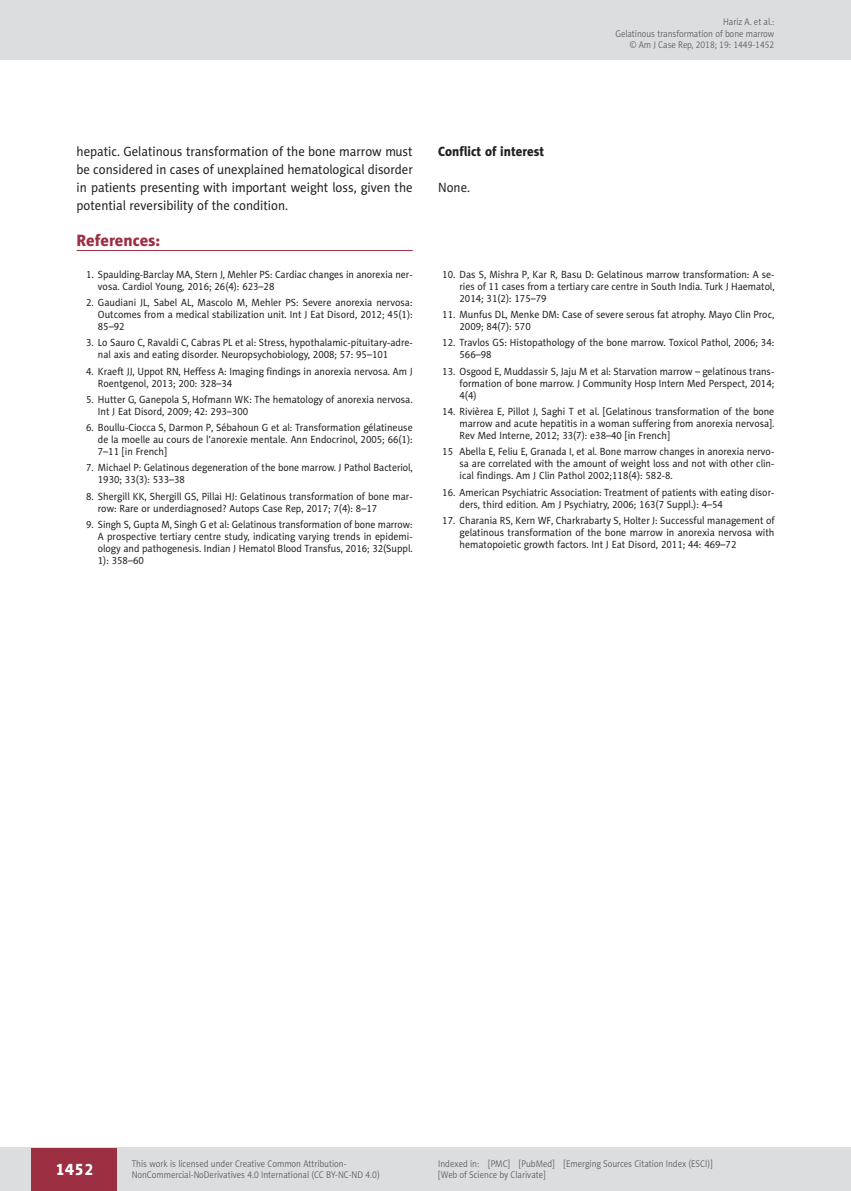
<style>
.page{position:relative;width:851px;height:1191px;background:#fff}
.page>*{position:absolute;margin:0;border:0;box-sizing:border-box;transform-origin:0 0}
.AJCR_Referencje_Tytu{font:16.5px "Naomi Sans EFN Heavy";color:#9d2f42}
.t1{font:16.5px "Naomi Sans EFN Heavy";color:#fff}
.AJCR_Body{font:13.5px/18px "Naomi Sans EFN";color:#231f20;text-align:justify;scale:.95 1}
.AJCR_Headline_2{font:13.5px "Naomi Sans EFN Heavy";color:#231f20;scale:.95 1}
.AJCR_Referencje_punk{font:10.5px/12px "Naomi Sans EFN";color:#231f20;text-align:justify;scale:.95 1}
.AJCR_Referencje_punk-2{font:10.5px/12px "Naomi Sans EFN";color:#231f20;scale:.94 1}
.t2{font:9.75px/11.2px "Naomi Sans EFN Light";color:#57585a;scale:.9 1}
</style>
<div class="page">
<hr style="left:77px;top:250px;width:335px;height:1px;background:#9d2f42">
<div style="left:0;top:1148px;width:850px;height:43px;background:#dcdddf"></div>
<div style="left:32px;top:1147px;width:85px;height:43px;background:#9d2f42"></div>
<div style="left:0;top:0;width:850px;height:60px;background:#dcdddf"></div>
<p class="t2" style="left:615px;top:16px;width:178px;text-align:right">Hariz A. et al.:<br>Gelatinous transformation of bone marrow © Am J Case Rep, 2018; 19: 1449-1452</p>
<p class="AJCR_Body" style="left:77px;top:142px;width:355px">hepatic. Gelatinous transformation of the bone marrow must be considered in cases of unexplained hematological disorder in patients presenting with important weight loss, given the potential reversibility of the condition.</p>
<p class="AJCR_Referencje_Tytu" style="left:77px;top:230px;width:85px">References:</p>
<p class="AJCR_Referencje_punk-2" style="left:98px;top:268px;width:336px;text-indent:-12px">1. Spaulding-Barclay MA, Stern J, Mehler PS: Cardiac changes in anorexia ner&shy;vosa. Cardiol Young, 2016; 26(4): 623–28</p>
<p class="AJCR_Referencje_punk" style="left:98px;top:297px;width:333px;text-indent:-12px">2. Gaudiani JL, Sabel AL, Mascolo M, Mehler PS: Severe anorexia nervosa:<br>Outcomes from a medical stabilization unit. Int J Eat Disord, 2012; 45(1):<br>85–92</p>
<p class="AJCR_Referencje_punk" style="left:98px;top:337px;width:333px;text-indent:-12px">3. Lo Sauro C, Ravaldi C, Cabras PL et al: Stress, hypothalamic-pituitary-adre&shy;nal axis and eating disorder. Neuropsychobiology, 2008; 57: 95–101</p>
<p class="AJCR_Referencje_punk" style="left:98px;top:365px;width:333px;text-indent:-12px">4. Kraeft JJ, Uppot RN, Heffess A: Imaging findings in anorexia nervosa. Am J<br>Roentgenol, 2013; 200: 328–34</p>
<p class="AJCR_Referencje_punk" style="left:98px;top:393px;width:333px;text-indent:-12px">5. Hutter G, Ganepola S, Hofmann WK: The hematology of anorexia nervosa.<br>Int J Eat Disord, 2009; 42: 293–300</p>
<p class="AJCR_Referencje_punk" style="left:98px;top:422px;width:333px;text-indent:-12px">6. Boullu-Ciocca S, Darmon P, Sébahoun G et al: Transformation gélatineuse de la moelle au cours de l’anorexie mentale. Ann Endocrinol, 2005; 66(1):<br>7–11 [in French]</p>
<p class="AJCR_Referencje_punk-2" style="left:98px;top:462px;width:336px;text-indent:-12px">7. Michael P: Gelatinous degeneration of the bone marrow. J Pathol Bacteriol,<br>1930; 33(3): 533–38</p>
<p class="AJCR_Referencje_punk" style="left:98px;top:490px;width:333px;text-indent:-12px">8. Shergill KK, Shergill GS, Pillai HJ: Gelatinous transformation of bone mar&shy;row: Rare or underdiagnosed? Autops Case Rep, 2017; 7(4): 8–17</p>
<p class="AJCR_Referencje_punk-2" style="left:98px;top:518px;width:336px;text-align:justify;text-indent:-12px">9. Singh S, Gupta M, Singh G et al: Gelatinous transformation of bone marrow:<br>A prospective tertiary centre study, indicating varying trends in epidemi&shy;ology and pathogenesis. Indian J Hematol Blood Transfus, 2016; 32(Suppl.<br>1): 358–60</p>
<p class="AJCR_Headline_2" style="left:438px;top:143px;width:113px">Conflict of interest</p>
<p class="AJCR_Body" style="left:438px;top:178px;width:35px">None.</p>
<p class="AJCR_Referencje_punk" style="left:459px;top:268px;width:333px;text-indent:-17px">10. Das S, Mishra P, Kar R, Basu D: Gelatinous marrow transformation: A se&shy;ries of 11 cases from a tertiary care centre in South India. Turk J Haematol, 2014; 31(2): 175–79</p>
<p class="AJCR_Referencje_punk" style="left:459px;top:309px;width:333px;text-indent:-17px">11. Munfus DL, Menke DM: Case of severe serous fat atrophy. Mayo Clin Proc,<br>2009; 84(7): 570</p>
<p class="AJCR_Referencje_punk" style="left:459px;top:337px;width:333px;text-indent:-17px">12. Travlos GS: Histopathology of the bone marrow. Toxicol Pathol, 2006; 34:<br>566–98</p>
<p class="AJCR_Referencje_punk" style="left:459px;top:365px;width:333px;text-indent:-17px">13. Osgood E, Muddassir S, Jaju M et al: Starvation marrow – gelatinous trans&shy;formation of bone marrow. J Community Hosp Intern Med Perspect, 2014; 4(4)</p>
<p class="AJCR_Referencje_punk" style="left:459px;top:405px;width:333px;text-indent:-17px">14. Rivièrea E, Pillot J, Saghi T et al. [Gelatinous transformation of the bone marrow and acute hepatitis in a woman suffering from anorexia nervosa].<br>Rev Med Interne, 2012; 33(7): e38–40 [in French]</p>
<p class="AJCR_Referencje_punk" style="left:459px;top:446px;width:333px;text-indent:-17px">15 Abella E, Feliu E, Granada I, et al. Bone marrow changes in anorexia nervo&shy;sa are correlated with the amount of weight loss and not with other clin&shy;ical findings. Am J Clin Pathol 2002;118(4): 582-8.</p>
<p class="AJCR_Referencje_punk" style="left:459px;top:486px;width:333px;text-indent:-17px">16. American Psychiatric Association: Treatment of patients with eating disor&shy;ders, third edition. Am J Psychiatry, 2006; 163(7 Suppl.): 4–54</p>
<p class="AJCR_Referencje_punk" style="left:459px;top:514px;width:333px;text-indent:-17px">17. Charania RS, Kern WF, Charkrabarty S, Holter J: Successful management of gelatinous transformation of the bone marrow in anorexia nervosa with hematopoietic growth factors. Int J Eat Disord, 2011; 44: 469–72</p>
<h1 class="t1" style="left:55px;top:1159px;width:40px">1452</h1>
<p class="t2" style="left:132px;top:1158px;width:277px">This work is licensed under Creative Common Attribution-<br>NonCommercial-NoDerivatives 4.0 International (CC BY-NC-ND 4.0)</p>
<p class="t2" style="left:438px;top:1158px;width:306px">Indexed in: [PMC] [PubMed] [Emerging Sources Citation Index (ESCI)] [Web of Science by Clarivate]</p>
</div>
